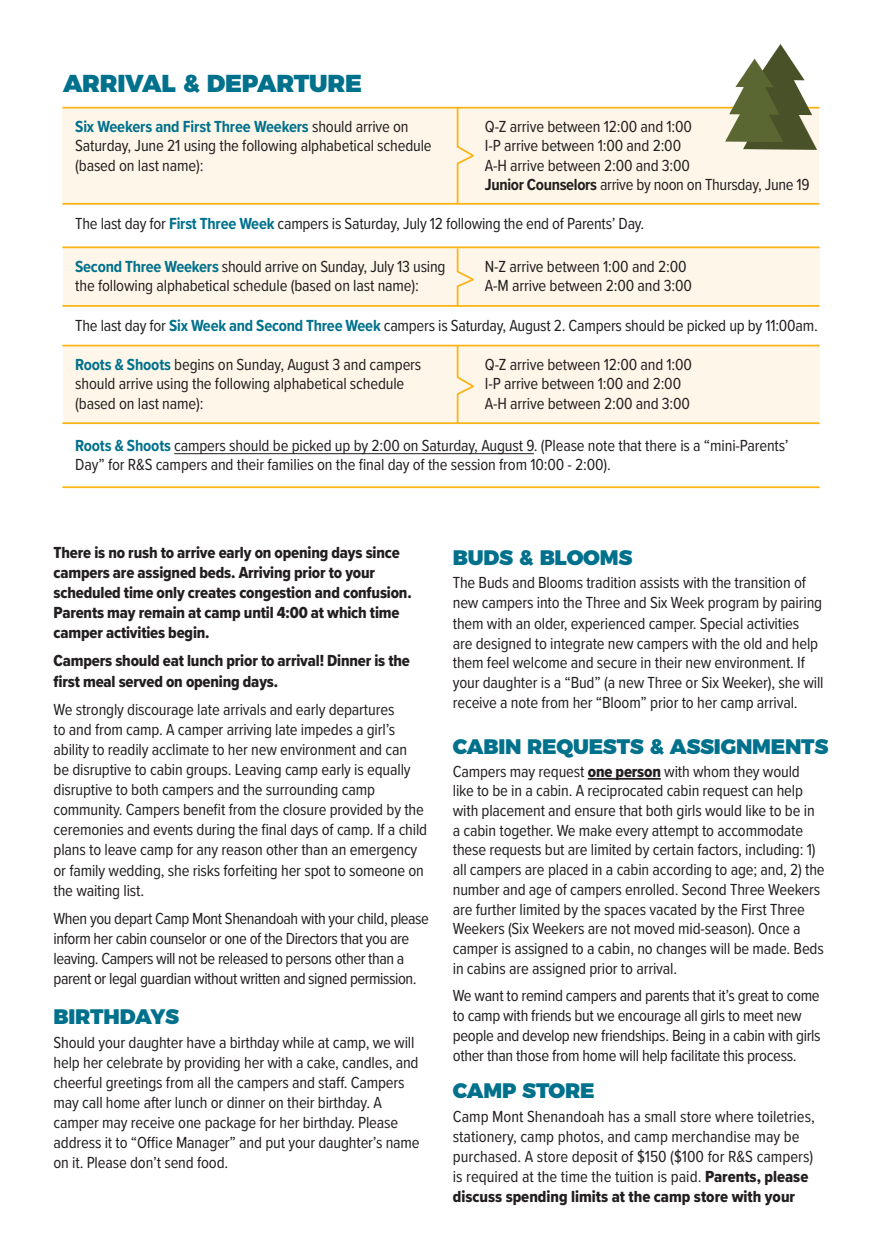
<style>
.page{position:relative;width:882px;height:1260px;background:#fff}
.page>*{position:absolute;margin:0;border:0;box-sizing:border-box;transform-origin:0 0}
.t1{font:900 24.5px "Montserrat";letter-spacing:-.01em;color:#00718c}
.t2{font:900 21px "Montserrat";letter-spacing:-.01em;color:#00718c}
.t3{font:16.62px/20.1px "Proxima Nova Cond";letter-spacing:-.01em;color:#231f20}
.t4{font:16.62px/20.1px "Proxima Nova Cond Extrabld";letter-spacing:-.01em;color:#231f20}
.s1{font-weight:700;color:#00718c}
.s2{font-weight:700}
.s3{font-family:"Proxima Nova Cond Extrabld"}
</style>
<div class="page">
<div style="left:63px;top:109px;width:756px;height:95px;background:#fef6e8"></div>
<div style="left:63px;top:346px;width:757px;height:78px;background:#fef6e8"></div>
<div style="left:63px;top:247px;width:757px;height:60px;background:#fef6e8"></div>
<hr style="left:588px;top:778px;width:73px;height:2px;background:#231f20">
<hr style="left:174px;top:453px;width:360px;height:1px;background:#231f20">
<hr style="left:63px;top:246px;width:756px;height:2px;background:#fbb316">
<hr style="left:63px;top:305px;width:756px;height:2px;background:#fbb316">
<hr style="left:63px;top:422px;width:756px;height:2px;background:#fbb316">
<hr style="left:63px;top:486px;width:756px;height:2px;background:#fbb316">
<hr style="left:63px;top:107px;width:756px;height:2px;background:#fbb316">
<hr style="left:63px;top:345px;width:756px;height:1px;background:#fbb316">
<svg style="left:456px;top:108px;width:21px;height:95px"></svg>
<svg style="left:456px;top:344px;width:21px;height:81px"></svg>
<svg style="left:456px;top:248px;width:21px;height:59px"></svg>
<svg style="left:725px;top:44px;width:92px;height:106px"></svg>
<hr style="left:63px;top:203px;width:756px;height:2px;background:#fbb316">
<h1 class="t1" style="left:63px;top:63px;width:300px">ARRIVAL &amp; DEPARTURE</h1>
<p class="t3" style="left:75px;top:116px;width:358px;line-height:19.2px"><span class="s1">Six Weekers and First Three Weekers</span> should arrive on<br>Saturday, June 21 using the following alphabetical schedule (based on last name):</p>
<p class="t3" style="left:485px;top:116px;width:326px;line-height:19.2px">Q-Z arrive between 12:00 and 1:00<br>I-P arrive between 1:00 and 2:00<br>A-H arrive between 2:00 and 3:00<br><span class="s2">Junior Counselors</span> arrive by noon on Thursday, June 19</p>
<p class="t3" style="left:75px;top:213px;width:571px">The last day for <span class="s1">First Three Week</span> campers is Saturday, July 12 following the end of Parents’ Day.</p>
<p class="t3" style="left:75px;top:256px;width:372px;line-height:19.2px"><span class="s1">Second Three Weekers</span> should arrive on Sunday, July 13 using the following alphabetical schedule (based on last name):</p>
<p class="t3" style="left:485px;top:256px;width:208px;line-height:19.2px">N-Z arrive between 1:00 and 2:00<br>A-M arrive between 2:00 and 3:00</p>
<p class="t3" style="left:75px;top:315px;width:744px">The last day for <span class="s1">Six Week and Second Three Week</span> campers is Saturday, August 2. Campers should be picked up by 11:00am.</p>
<p class="t3" style="left:75px;top:354px;width:348px;line-height:19.2px"><span class="s1">Roots &amp; Shoots</span> begins on Sunday, August 3 and campers should arrive using the following alphabetical schedule (based on last name):</p>
<p class="t3" style="left:485px;top:354px;width:209px;line-height:19.2px">Q-Z arrive between 12:00 and 1:00<br>I-P arrive between 1:00 and 2:00<br>A-H arrive between 2:00 and 3:00</p>
<p class="t3" style="left:75px;top:435px;width:715px;line-height:19.2px"><span class="s1">Roots &amp; Shoots</span> campers should be picked up by 2:00 on Saturday, August 9. (Please note that there is a “mini-Parents’<br>Day” for R&amp;S campers and their families on the final day of the session from 10:00 - 2:00).</p>
<p class="t4" style="left:54px;top:542px;width:360px">There is no rush to arrive early on opening days since campers are assigned beds. Arriving prior to your scheduled time only creates congestion and confusion.<br>Parents may remain at camp until 4:00 at which time camper activities begin.</p>
<p class="t4" style="left:54px;top:651px;width:358px">Campers should eat lunch prior to arrival! Dinner is the first meal served on opening days.</p>
<p class="t3" style="left:54px;top:698px;width:375px">We strongly discourage late arrivals and early departures<br>to and from camp. A camper arriving late impedes a girl’s ability to readily acclimate to her new environment and can<br>be disruptive to cabin groups. Leaving camp early is equally disruptive to both campers and the surrounding camp community. Campers benefit from the closure provided by the ceremonies and events during the final days of camp. If a child plans to leave camp for any reason other than an emergency or family wedding, she risks forfeiting her spot to someone on the waiting list.</p>
<p class="t3" style="left:54px;top:907px;width:377px">When you depart Camp Mont Shenandoah with your child, please inform her cabin counselor or one of the Directors that you are leaving. Campers will not be released to persons other than a parent or legal guardian without written and signed permission.</p>
<p class="t2" style="left:54px;top:999px;width:127px">BIRTHDAYS</p>
<p class="t3" style="left:54px;top:1031px;width:368px">Should your daughter have a birthday while at camp, we will help her celebrate by providing her with a cake, candles, and cheerful greetings from all the campers and staff. Campers may call home after lunch or dinner on their birthday. A camper may receive one package for her birthday. Please address it to “Office Manager” and put your daughter’s name on it. Please don’t send food.</p>
<p class="t2" style="left:453px;top:540px;width:181px">BUDS &amp; BLOOMS</p>
<p class="t3" style="left:453px;top:572px;width:372px">The Buds and Blooms tradition assists with the transition of new campers into the Three and Six Week program by pairing them with an older, experienced camper. Special activities<br>are designed to integrate new campers with the old and help them feel welcome and secure in their new environment. If your daughter is a “Bud” (a new Three or Six Weeker), she will receive a note from her “Bloom” prior to her camp arrival.</p>
<p class="t2" style="left:453px;top:729px;width:377px">CABIN REQUESTS &amp; ASSIGNMENTS</p>
<p class="t3" style="left:453px;top:761px;width:373px">Campers may request <span class="s3">one person</span> with whom they would like to be in a cabin. A reciprocated cabin request can help with placement and ensure that both girls would like to be in a cabin together. We make every attempt to accommodate these requests but are limited by certain factors, including: 1) all campers are placed in a cabin according to age; and, 2) the number and age of campers enrolled. Second Three Weekers are further limited by the spaces vacated by the First Three Weekers (Six Weekers are not moved mid-season). Once a camper is assigned to a cabin, no changes will be made. Beds in cabins are assigned prior to arrival.</p>
<p class="t3" style="left:453px;top:985px;width:369px">We want to remind campers and parents that it’s great to come to camp with friends but we encourage all girls to meet new people and develop new friendships. Being in a cabin with girls other than those from home will help facilitate this process.</p>
<p class="t2" style="left:453px;top:1073px;width:143px">CAMP STORE</p>
<p class="t3" style="left:453px;top:1105px;width:364px">Camp Mont Shenandoah has a small store where toiletries, stationery, camp photos, and camp merchandise may be purchased. A store deposit of $150 ($100 for R&amp;S campers) is required at the time the tuition is paid. <span class="s3">Parents, please</span></p>
<p class="t4" style="left:453px;top:1186px;width:344px">discuss spending limits at the camp store with your</p>
</div>
